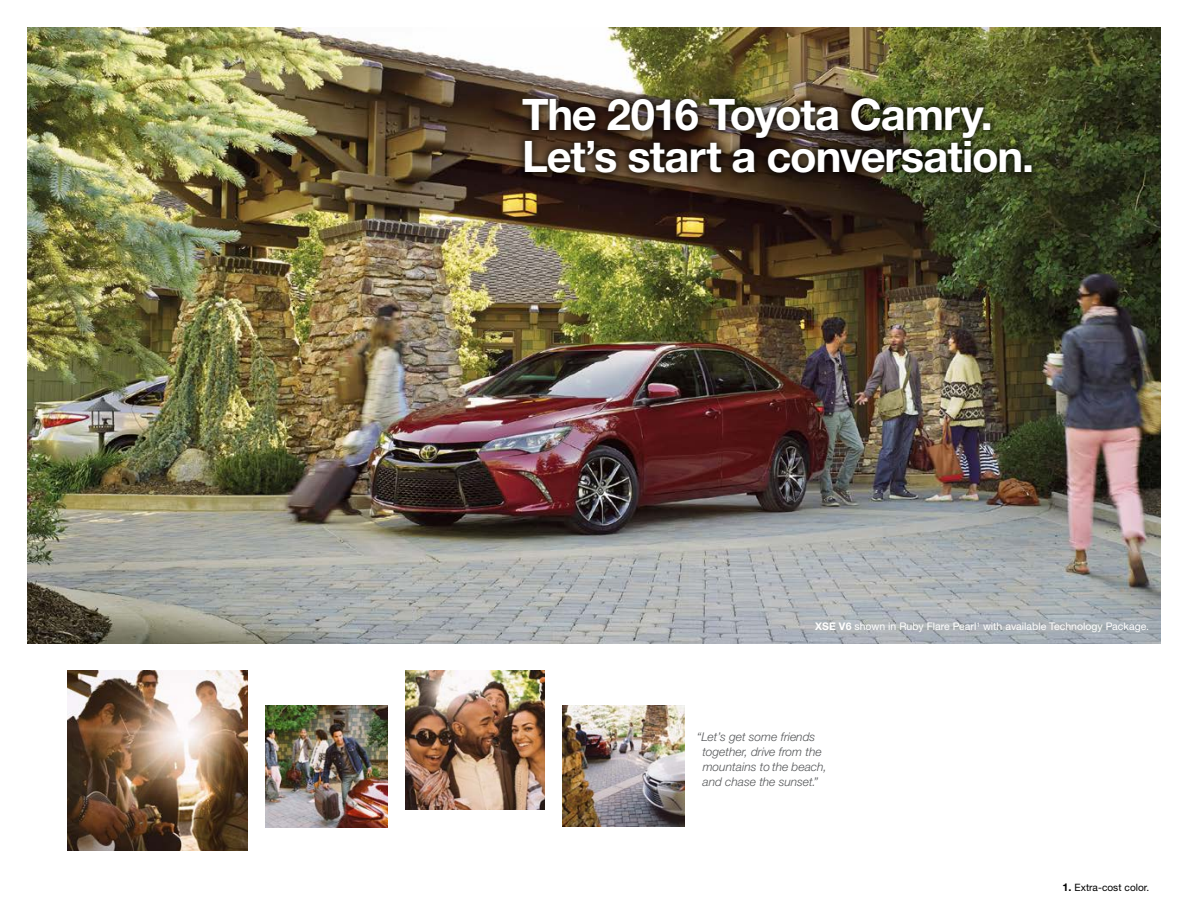
<style>
.page{position:relative;width:1188px;height:918px;background:#fff}
.page>*{position:absolute;margin:0;border:0;box-sizing:border-box;transform-origin:0 0}
.t1{font:700 43.5px/42px "Helvetica Neue LT Std";letter-spacing:-.025em;color:#fff}
.t2{font:italic 300 12px/15px "Helvetica Neue LT Std";color:#555759}
.t3{font:10.5px "Helvetica Neue LT Std";color:#fff}
.t4{font:10.2px "Helvetica Neue LT Std";color:#000}
.s1{font-weight:700}
.s2{font-weight:700;font-size:10.8px}
</style>
<div class="page">
<img style="left:27px;top:27px;width:1134px;height:617px">
<img style="left:68px;top:670px;width:180px;height:180px">
<img style="left:266px;top:706px;width:121px;height:121px">
<img style="left:563px;top:706px;width:121px;height:121px">
<img style="left:405px;top:670px;width:140px;height:140px">
<div style="left:513px;top:89px;width:529px;height:93px;background:#000;opacity:.75"></div>
<h1 class="t1" style="left:522px;top:93px;width:514px">The 2016 Toyota Camry.<br>Let’s start a conversation.</h1>
<p class="t3" style="left:815px;top:620px;width:336px"><span class="s1">XSE V6</span> shown in Ruby Flare Pearl<sup>1</sup> with available Technology Package.</p>
<p class="t2" style="left:702px;top:729px;width:126px;text-indent:-6px">“Let’s get some friends together, drive from the mountains to the beach, and chase the sunset.”</p>
<p class="t4" style="left:1062px;top:881px;width:88px"><span class="s2">1.</span> Extra-cost color.</p>
</div>
